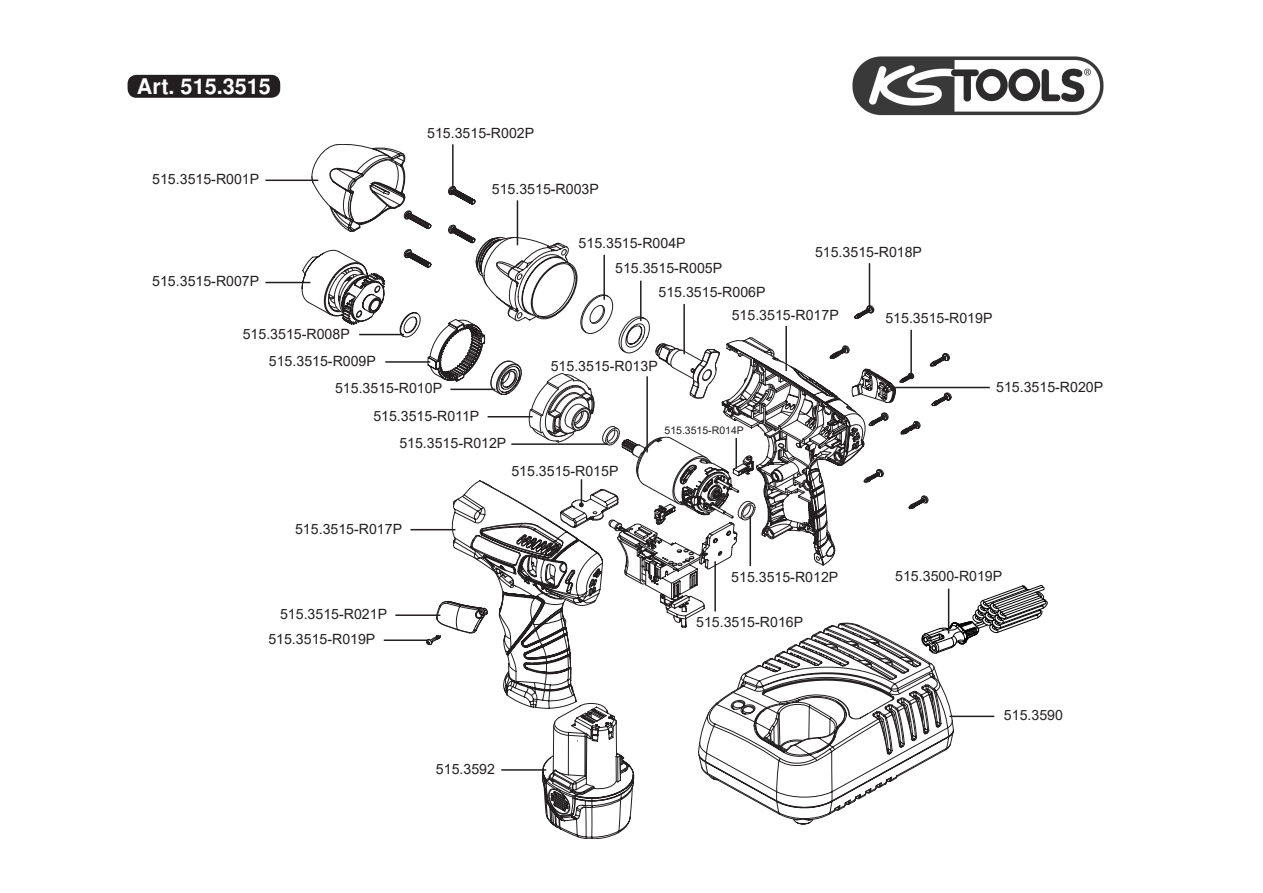
<style>
.page{position:relative;width:1263px;height:893px;background:#fff}
.page>*{position:absolute;margin:0;border:0;box-sizing:border-box;transform-origin:0 0}
.t1{font:700 21.6px "KSTOOL Snimbus";color:#fff}
.t2{font:14.1px/25px "Arial";color:#231f20}
.t3{font:10.5px "Arial";color:#231f20}
</style>
<div class="page">
<img style="left:852px;top:56px;width:239px;height:60px">
<div style="left:128px;top:75px;width:152px;height:23px;background:#231f20;border-radius:9px"></div>
<hr style="left:265px;top:180px;width:53px;height:1px;background:#231f20">
<svg style="left:312px;top:144px;width:144px;height:88px"></svg>
<svg style="left:406px;top:187px;width:163px;height:61px"></svg>
<svg style="left:302px;top:248px;width:303px;height:393px"></svg>
<svg style="left:342px;top:273px;width:84px;height:180px"></svg>
<hr style="left:265px;top:282px;width:45px;height:1px;background:#231f20">
<hr style="left:452px;top:144px;width:2px;height:45px;background:#231f20">
<hr style="left:517px;top:200px;width:1px;height:45px;background:#231f20">
<hr style="left:603px;top:255px;width:2px;height:45px;background:#231f20">
<hr style="left:359px;top:334px;width:45px;height:1px;background:#231f20">
<hr style="left:385px;top:361px;width:45px;height:2px;background:#231f20">
<svg style="left:426px;top:256px;width:621px;height:583px"></svg>
<hr style="left:735px;top:438px;width:2px;height:31px;background:#231f20">
<hr style="left:410px;top:529px;width:45px;height:1px;background:#231f20">
<hr style="left:395px;top:614px;width:45px;height:2px;background:#231f20">
<hr style="left:384px;top:639px;width:45px;height:2px;background:#231f20">
<hr style="left:501px;top:769px;width:45px;height:2px;background:#231f20">
<hr style="left:949px;top:716px;width:45px;height:1px;background:#231f20">
<hr style="left:948px;top:589px;width:1px;height:45px;background:#231f20">
<hr style="left:749px;top:516px;width:2px;height:50px;background:#231f20">
<hr style="left:714px;top:561px;width:2px;height:50px;background:#231f20">
<h1 class="t1" style="left:137px;top:74px;width:135px">Art. 515.3515</h1>
<p class="t2" style="left:152px;top:166px;width:109px">515.3515-R001P</p>
<p class="t2" style="left:152px;top:268px;width:109px">515.3515-R007P</p>
<p class="t2" style="left:427px;top:120px;width:109px">515.3515-R002P</p>
<p class="t2" style="left:492px;top:176px;width:109px">515.3515-R003P</p>
<p class="t2" style="left:579px;top:231px;width:109px">515.3515-R004P</p>
<p class="t2" style="left:615px;top:255px;width:109px">515.3515-R005P</p>
<p class="t2" style="left:658px;top:280px;width:109px">515.3515-R006P</p>
<p class="t2" style="left:732px;top:302px;width:109px">515.3515-R017P</p>
<p class="t2" style="left:815px;top:239px;width:109px">515.3515-R018P</p>
<p class="t2" style="left:885px;top:306px;width:109px">515.3515-R019P</p>
<p class="t2" style="left:243px;top:321px;width:109px">515.3515-R008P</p>
<p class="t2" style="left:269px;top:348px;width:109px">515.3515-R009P</p>
<p class="t2" style="left:335px;top:376px;width:109px">515.3515-R010P</p>
<p class="t2" style="left:373px;top:403px;width:108px">515.3515-R011P</p>
<p class="t2" style="left:399px;top:431px;width:109px">515.3515-R012P</p>
<p class="t2" style="left:551px;top:353px;width:109px">515.3515-R013P</p>
<p class="t3" style="left:664px;top:423px;width:81px">515.3515-R014P</p>
<p class="t2" style="left:295px;top:516px;width:109px">515.3515-R017P</p>
<p class="t2" style="left:511px;top:458px;width:109px">515.3515-R015P</p>
<p class="t2" style="left:996px;top:374px;width:109px">515.3515-R020P</p>
<p class="t2" style="left:268px;top:602px;width:120px;text-indent:12px">515.3515-R021P<br>515.3515-R019P</p>
<p class="t2" style="left:436px;top:756px;width:61px">515.3592</p>
<p class="t2" style="left:731px;top:565px;width:109px">515.3515-R012P</p>
<p class="t2" style="left:895px;top:564px;width:109px">515.3500-R019P</p>
<p class="t2" style="left:696px;top:609px;width:109px">515.3515-R016P</p>
<p class="t2" style="left:1004px;top:703px;width:61px">515.3590</p>
</div>
